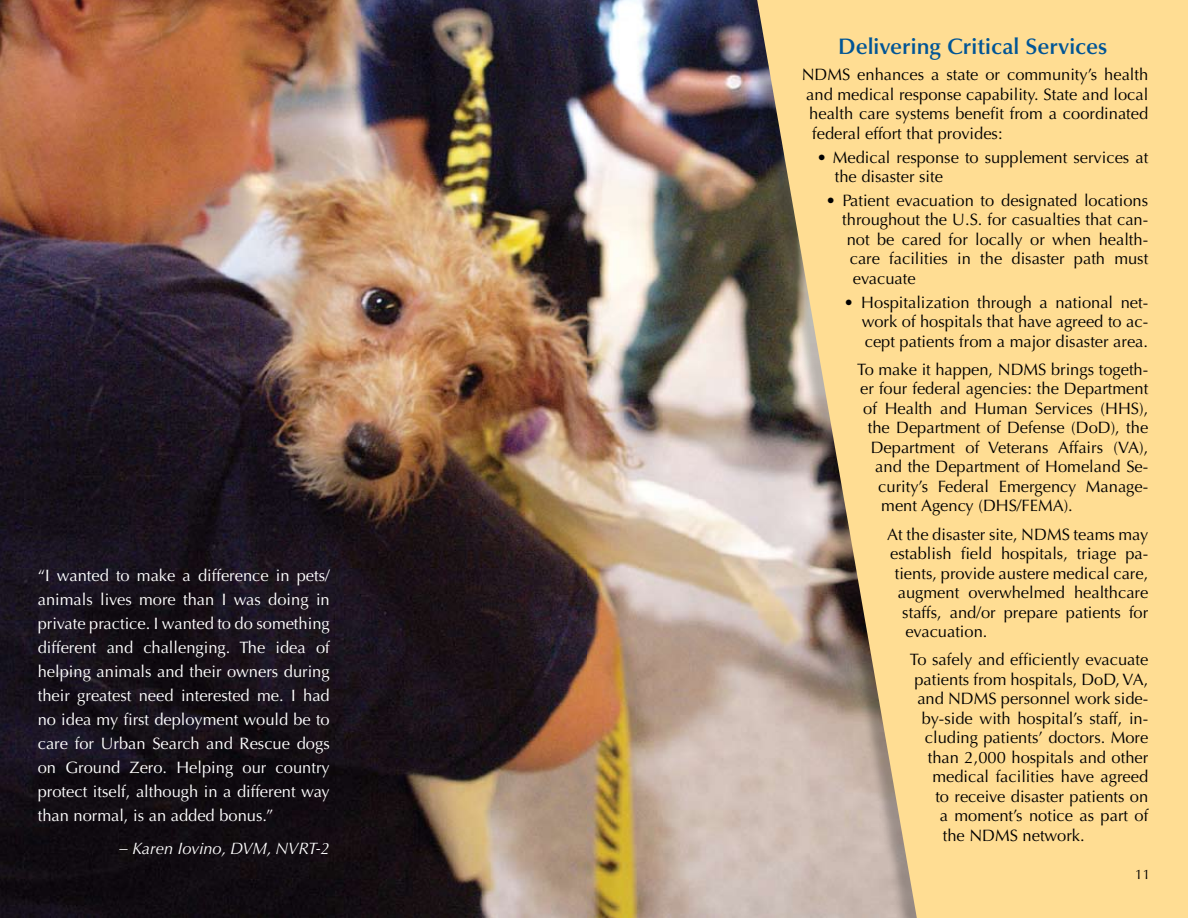
<style>
.page{position:relative;width:1188px;height:918px;background:#fff}
.page>*{position:absolute;margin:0;border:0;box-sizing:border-box;transform-origin:0 0}
.t1{font:600 22.5px "Optima LT Std";color:#005596}
.t2{font:16.5px/19.5px "Optima LT Std";color:#000}
.t3{font:16.5px/24px "Optima LT Std";color:#fff;text-align:justify}
.t4{font:italic 16.5px "Optima LT Std";color:#fff}
.t5{font:13.5px "Optima LT Std";color:#000}
</style>
<div class="page">
<img style="left:0;top:0;width:587px;height:918px">
<img style="left:587px;top:0;width:151px;height:918px">
<div style="left:738px;top:0;width:450px;height:918px;background:#000;opacity:.25"></div>
<svg style="left:757px;top:0;width:431px;height:918px;background:#eed091"></svg>
<p class="t3" style="left:38px;top:564px;width:294px">“I wanted to make a difference in pets/ animals lives more than I was doing in private practice. I wanted to do something different and challenging. The idea of helping animals and their owners during their greatest need interested me. I had no idea my first deployment would be to care for Urban Search and Rescue dogs on Ground Zero. Helping our country protect itself, although in a different way than normal, is an added bonus.”</p>
<p class="t4" style="left:119px;top:839px;width:212px">– Karen Iovino, DVM, NVRT-2</p>
<h1 class="t1" style="left:838px;top:34px;width:271px">Delivering Critical Services</h1>
<p class="t2" style="left:802px;top:65px;width:348px">N DMS enhances a state or community’s health</p>
<p class="t2" style="left:806px;top:85px;width:344px">and medical response capability. State and local</p>
<p class="t2" style="left:809px;top:104px;width:341px">health care systems benefit from a coordinated</p>
<p class="t2" style="left:812px;top:124px;width:192px">federal effort that provides:</p>
<p class="t2" style="left:835px;top:148px;width:315px;text-indent:-18px">• Medical response to supplement services at the disaster site</p>
<p class="t2" style="left:826px;top:191px;width:324px">• Patient evacuation to designated locations</p>
<p class="t2" style="left:842px;top:210px;width:308px">throughout the U.S. for casualties that can-</p>
<p class="t2" style="left:847px;top:230px;width:303px">not be cared for locally or when health-</p>
<p class="t2" style="left:850px;top:249px;width:300px">care facilities in the disaster path must</p>
<p class="t2" style="left:853px;top:269px;width:64px">evacuate</p>
<p class="t2" style="left:862px;top:293px;width:288px;text-align:justify;text-indent:-18px">• Hospitalization through a national net&shy;work of hospitals that have agreed to ac&shy;cept patients from a major disaster area.</p>
<p class="t2" style="left:857px;top:360px;width:292px">To make it happen, N DMS brings togeth-</p>
<p class="t2" style="left:860px;top:379px;width:290px">er four federal agencies: the Department</p>
<p class="t2" style="left:863px;top:399px;width:287px">of Health and Human Services (HHS),</p>
<p class="t2" style="left:868px;top:418px;width:282px">the Department of Defense (DoD), the</p>
<p class="t2" style="left:871px;top:438px;width:279px">Department of Veterans Affairs (VA),</p>
<p class="t2" style="left:875px;top:457px;width:275px">and the Department of Homeland Se-</p>
<p class="t2" style="left:878px;top:477px;width:272px">curity’s Federal Emergency Manage-</p>
<p class="t2" style="left:881px;top:496px;width:152px">ment Agency (DHS/FEMA</p>
<p class="t2" style="left:887px;top:492px;width:262px;line-height:28.2px;text-indent:176px">).<br>At the disaster site, N DMS teams may</p>
<p class="t2" style="left:890px;top:544px;width:260px">establish field hospitals, triage pa-</p>
<p class="t2" style="left:895px;top:563px;width:255px">tients, provide austere medical care,</p>
<p class="t2" style="left:898px;top:583px;width:252px">augment overwhelmed healthcare</p>
<p class="t2" style="left:902px;top:602px;width:247px">staffs, and/or prepare patients for</p>
<p class="t2" style="left:905px;top:622px;width:84px">evacuation.</p>
<p class="t2" style="left:910px;top:650px;width:240px">To safely and efficiently evacuate</p>
<p class="t2" style="left:914px;top:670px;width:236px">patients from hospitals, DoD, VA,</p>
<p class="t2" style="left:917px;top:689px;width:232px">and N DMS personnel work side-</p>
<p class="t2" style="left:922px;top:709px;width:228px">by-side with hospital’s staff, in-</p>
<p class="t2" style="left:925px;top:728px;width:225px">cluding patients’ doctors. More</p>
<p class="t2" style="left:928px;top:748px;width:222px">than 2,000 hospitals and other</p>
<p class="t2" style="left:932px;top:767px;width:217px">medical facilities have agreed</p>
<p class="t2" style="left:935px;top:787px;width:214px">to receive disaster patients on</p>
<p class="t2" style="left:940px;top:806px;width:210px">a moment’s notice as part of</p>
<p class="t2" style="left:943px;top:826px;width:143px">the N DMS network.</p>
<p class="t5" style="left:1135px;top:867px;width:17px">11</p>
</div>
